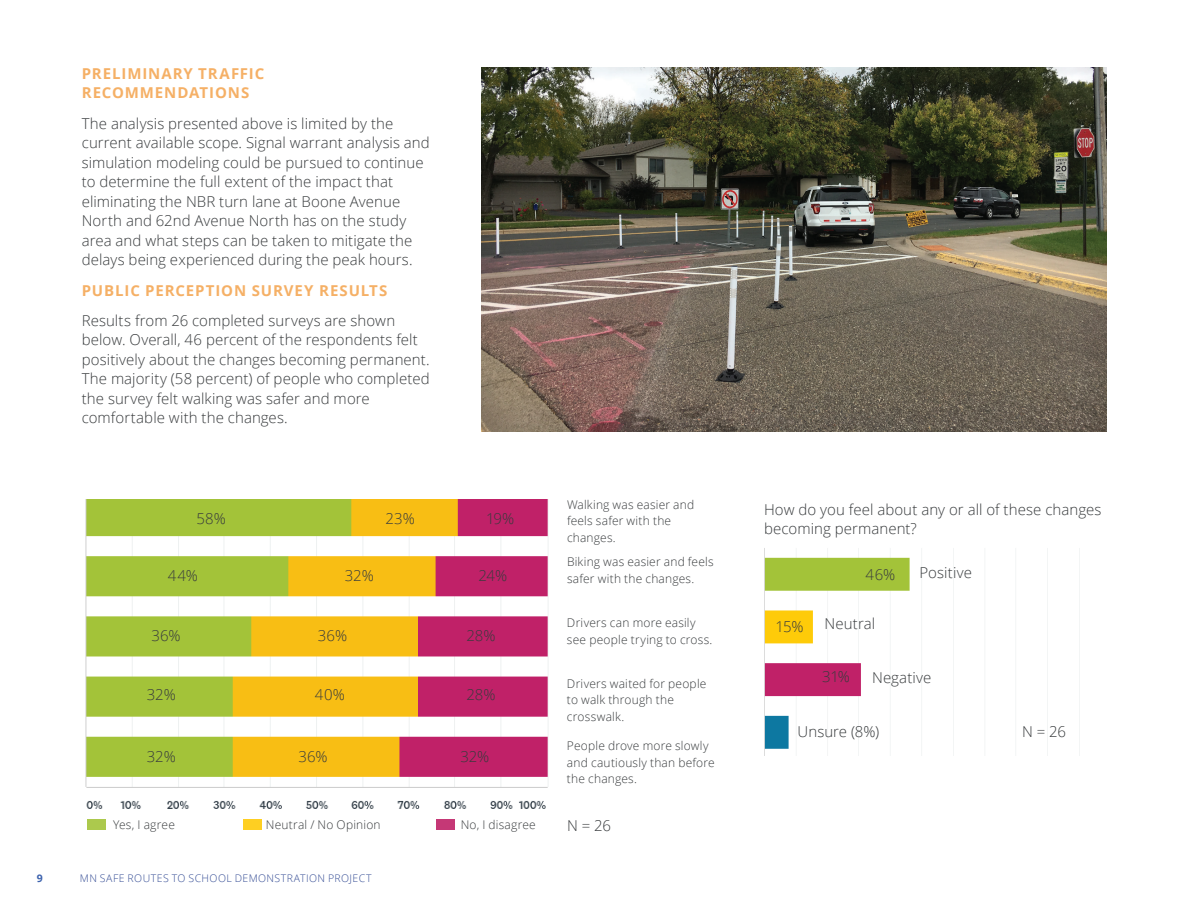
<style>
.page{position:relative;width:1188px;height:918px;background:#fff}
.page>*{position:absolute;margin:0;border:0;box-sizing:border-box;transform-origin:0 0}
.t1{font:300 15px/19.5px "Open Sans";letter-spacing:.005em;color:#383b3d}
.t2{font:700 15px/19.5px "Open Sans";letter-spacing:.06em;color:#f5b066}
.t3{font:300 12px/16.5px "Open Sans";letter-spacing:.015em;color:#383b3d}
.t4{font:300 10.5px "Open Sans";letter-spacing:.035em;color:#354d95}
.t5{font:700 10.5px "Open Sans";color:#3c62ae}
</style>
<div class="page">
<img style="left:85px;top:500px;width:464px;height:309px">
<img style="left:764px;top:548px;width:316px;height:208px">
<div style="left:87px;top:819px;width:18px;height:11px;background:#acc94d"></div>
<div style="left:436px;top:819px;width:19px;height:11px;background:#c53876"></div>
<div style="left:243px;top:819px;width:18px;height:11px;background:#fecf22"></div>
<img style="left:481px;top:68px;width:626px;height:364px">
<p class="t2" style="left:82px;top:63px;width:184px">PRELIMINARY TRAFFIC<br>RECOMMENDATIONS</p>
<p class="t1" style="left:82px;top:113px;width:350px">The analysis presented above is limited by the current available scope. Signal warrant analysis and simulation modeling could be pursued to continue to determine the full extent of the impact that eliminating the NBR turn lane at Boone Avenue North and 62nd Avenue North has on the study area and what steps can be taken to mitigate the delays being experienced during the peak hours.</p>
<p class="t2" style="left:82px;top:280px;width:307px">PUBLIC PERCEPTION SURVEY RESULTS</p>
<p class="t1" style="left:82px;top:310px;width:349px">Results from 26 completed surveys are shown below. Overall, 46 percent of the respondents felt positively about the changes becoming permanent.<br>The majority (58 percent) of people who completed the survey felt walking was safer and more comfortable with the changes.</p>
<p class="t1" style="left:196px;top:508px;width:31px">58%</p>
<p class="t1" style="left:385px;top:508px;width:31px">23%</p>
<p class="t1" style="left:486px;top:508px;width:30px">19%</p>
<p class="t1" style="left:168px;top:566px;width:31px">44%</p>
<p class="t1" style="left:345px;top:566px;width:30px">32%</p>
<p class="t1" style="left:478px;top:566px;width:30px">24%</p>
<p class="t1" style="left:152px;top:625px;width:31px">36%</p>
<p class="t1" style="left:318px;top:625px;width:31px">36%</p>
<p class="t1" style="left:466px;top:625px;width:31px">28%</p>
<p class="t1" style="left:147px;top:684px;width:30px">32%</p>
<p class="t1" style="left:315px;top:684px;width:31px">40%</p>
<p class="t1" style="left:466px;top:684px;width:31px">28%</p>
<p class="t1" style="left:147px;top:746px;width:30px">32%</p>
<p class="t1" style="left:298px;top:746px;width:31px">36%</p>
<p class="t1" style="left:460px;top:746px;width:30px">32%</p>
<p class="t3" style="left:113px;top:816px;width:63px">Yes, I agree</p>
<p class="t3" style="left:266px;top:816px;width:116px">Neutral / No Opinion</p>
<p class="t3" style="left:461px;top:816px;width:77px">No, I disagree</p>
<p class="t5" style="left:37px;top:870px;width:7px">9</p>
<p class="t4" style="left:80px;top:871px;width:293px">MN SAFE ROUTES TO SCHOOL DEMONSTRATION PROJECT</p>
<p class="t3" style="left:567px;top:496px;width:129px">Walking was easier and feels safer with the changes.</p>
<p class="t3" style="left:567px;top:554px;width:148px">Biking was easier and feels safer with the changes.</p>
<p class="t3" style="left:567px;top:614px;width:147px">Drivers can more easily see people trying to cross.</p>
<p class="t3" style="left:567px;top:675px;width:141px">Drivers waited for people to walk through the crosswalk.</p>
<p class="t3" style="left:567px;top:737px;width:149px">People drove more slowly and cautiously than before the changes.</p>
<p class="t1" style="left:567px;top:815px;width:46px">N = 26</p>
<p class="t1" style="left:764px;top:499px;width:339px">How do you feel about any or all of these changes becoming permanent?</p>
<p class="t1" style="left:776px;top:616px;width:29px">15%</p>
<p class="t1" style="left:866px;top:564px;width:31px">46%</p>
<p class="t1" style="left:920px;top:563px;width:54px">Positive</p>
<p class="t1" style="left:825px;top:614px;width:52px">Neutral</p>
<p class="t1" style="left:822px;top:667px;width:29px">31%</p>
<p class="t1" style="left:872px;top:667px;width:61px">Negative</p>
<p class="t1" style="left:798px;top:721px;width:83px">Unsure (8%)</p>
<p class="t1" style="left:1022px;top:721px;width:46px">N = 26</p>
</div>
